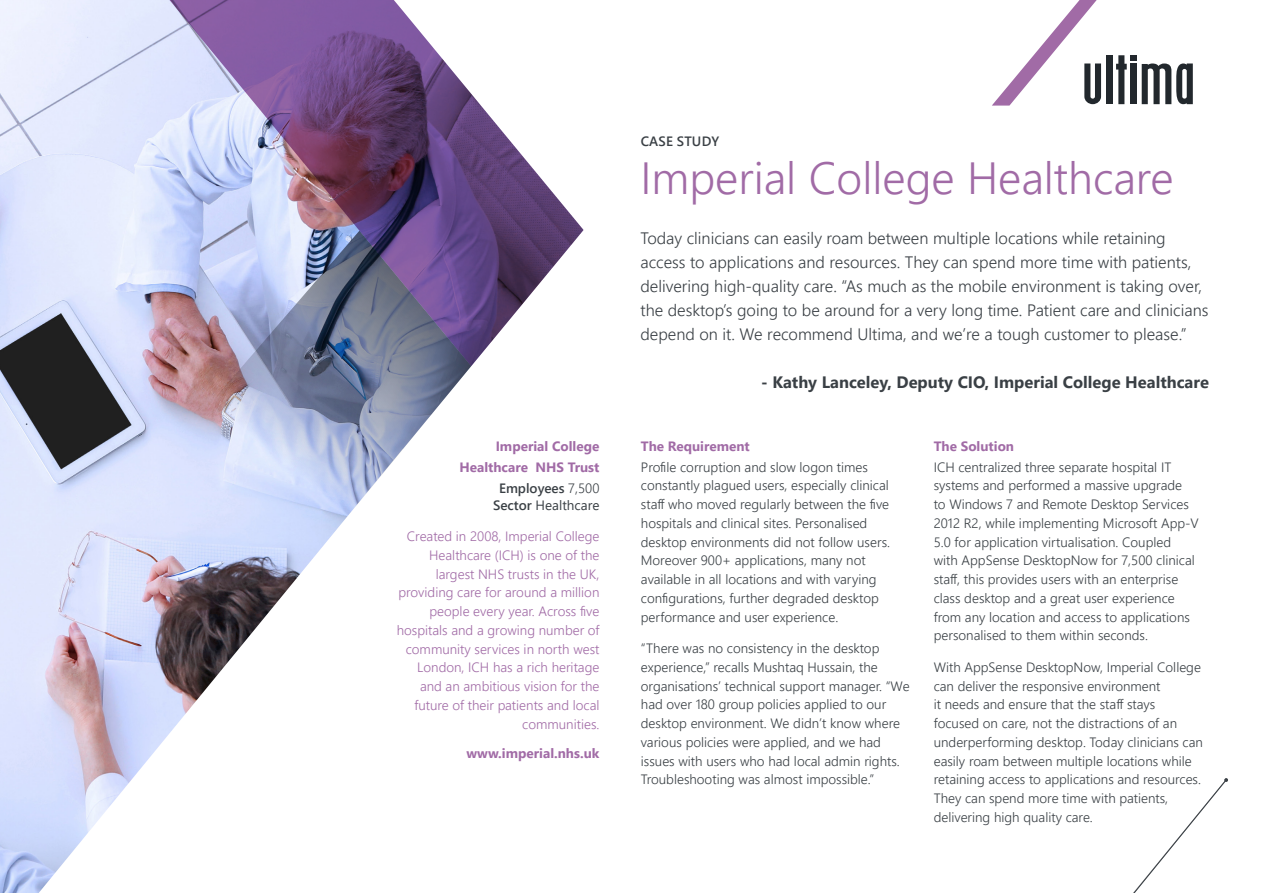
<style>
.page{position:relative;width:1263px;height:893px;background:#fff}
.page>*{position:absolute;margin:0;border:0;box-sizing:border-box;transform-origin:0 0}
.Case_Study_Heading_3{font:300 45px "Segoe UI";color:#a16ba6}
.Intro_Para_13pt_16pt{font:300 16.5px/24px "Segoe UI";color:#3a4045}
.Intro_Para_13pt_16pt-2{font:700 16.5px "Segoe UI";color:#3a4045}
.Body_text_9pt_12_5pt{font:300 13.5px/18.8px "Segoe UI";color:#3a4045}
.Business_facts_Body{font:300 13.5px/18.8px "Segoe UI";color:#a16ba6;text-align:right}
.Business_facts_sub_h{font:700 13.5px "Segoe UI";color:#a16ba6}
.Business_facts__stat{font:600 13.5px/16.5px "Segoe UI";color:#3a4045;text-align:center}
.Subhead1_-_9pt_11pt{font:700 13.5px "Segoe UI";color:#a16ba6}
.Business_facts__URL{font:700 13.5px "Segoe UI";color:#a16ba6}
.TEXT_CASE_STUDY_CAPS{font:600 13.5px "Segoe UI";letter-spacing:.015em;color:#3a4045}
.s1{font-weight:300}
.s2{font-weight:400}
</style>
<div class="page">
<img style="left:0;top:0;width:472px;height:893px">
<svg style="left:0;top:231px;width:471px;height:442px"></svg>
<img style="left:152px;top:0;width:431px;height:366px">
<svg style="left:1142px;top:63px;width:51px;height:41px"></svg>
<svg style="left:992px;top:0;width:144px;height:106px"></svg>
<svg style="left:1133px;top:778px;width:95px;height:115px"></svg>
<p class="Business_facts_sub_h" style="left:496px;top:434px;width:105px">Imperial College</p>
<p class="Business_facts_sub_h" style="left:459px;top:455px;width:141px">Healthcare NHS Trust</p>
<p class="Business_facts__stat" style="left:493px;top:479px;width:108px">Employees <span class="s1">7,500<br></span>Sector <span class="s2">Healthcare</span></p>
<p class="Business_facts_Body" style="left:397px;top:525px;width:204px">Created in 2008, Imperial College<br>Healthcare (ICH) is one of the largest NHS trusts in the UK, providing care for around a million people every year. Across five hospitals and a growing number of community services in north west<br>London, ICH has a rich heritage and an ambitious vision for the future of their patients and local communities.</p>
<p class="Business_facts__URL" style="left:466px;top:740px;width:134px">www.imperial.nhs.uk</p>
<p class="TEXT_CASE_STUDY_CAPS" style="left:641px;top:128px;width:80px">CASE STUDY</p>
<p class="Case_Study_Heading_3" style="left:640px;top:135px;width:535px">Imperial College Healthcare</p>
<p class="Intro_Para_13pt_16pt" style="left:640px;top:224px;width:569px">Today clinicians can easily roam between multiple locations while retaining access to applications and resources. They can spend more time with patients, delivering high-quality care. “As much as the mobile environment is taking over, the desktop’s going to be around for a very long time. Patient care and clinicians depend on it. We recommend Ultima, and we’re a tough customer to please.”</p>
<p class="Intro_Para_13pt_16pt-2" style="left:761px;top:367px;width:449px">- Kathy Lanceley, Deputy CIO, Imperial College Healthcare</p>
<p class="Subhead1_-_9pt_11pt" style="left:641px;top:434px;width:110px">The Requirement</p>
<p class="Body_text_9pt_12_5pt" style="left:641px;top:456px;width:251px">Profile corruption and slow logon times constantly plagued users, especially clinical staff who moved regularly between the five hospitals and clinical sites. Personalised desktop environments did not follow users.<br>Moreover 900+ applications, many not available in all locations and with varying configurations, further degraded desktop performance and user experience.</p>
<p class="Body_text_9pt_12_5pt" style="left:641px;top:637px;width:270px">“There was no consistency in the desktop experience,” recalls Mushtaq Hussain, the organisations’ technical support manager. “We had over 180 group policies applied to our desktop environment. We didn’t know where various policies were applied, and we had issues with users who had local admin rights.<br>Troubleshooting was almost impossible.”</p>
<p class="Subhead1_-_9pt_11pt" style="left:934px;top:434px;width:82px">The Solution</p>
<p class="Body_text_9pt_12_5pt" style="left:934px;top:456px;width:267px">ICH centralized three separate hospital IT systems and performed a massive upgrade<br>to Windows 7 and Remote Desktop Services 2012 R2, while implementing Microsoft App-V 5.0 for application virtualisation. Coupled<br>with AppSense DesktopNow for 7,500 clinical staff, this provides users with an enterprise class desktop and a great user experience from any location and access to applications personalised to them within seconds.</p>
<p class="Body_text_9pt_12_5pt" style="left:934px;top:656px;width:271px">With AppSense DesktopNow, Imperial College can deliver the responsive environment<br>it needs and ensure that the staff stays focused on care, not the distractions of an underperforming desktop. Today clinicians can easily roam between multiple locations while retaining access to applications and resources.<br>They can spend more time with patients, delivering high quality care.</p>
</div>
